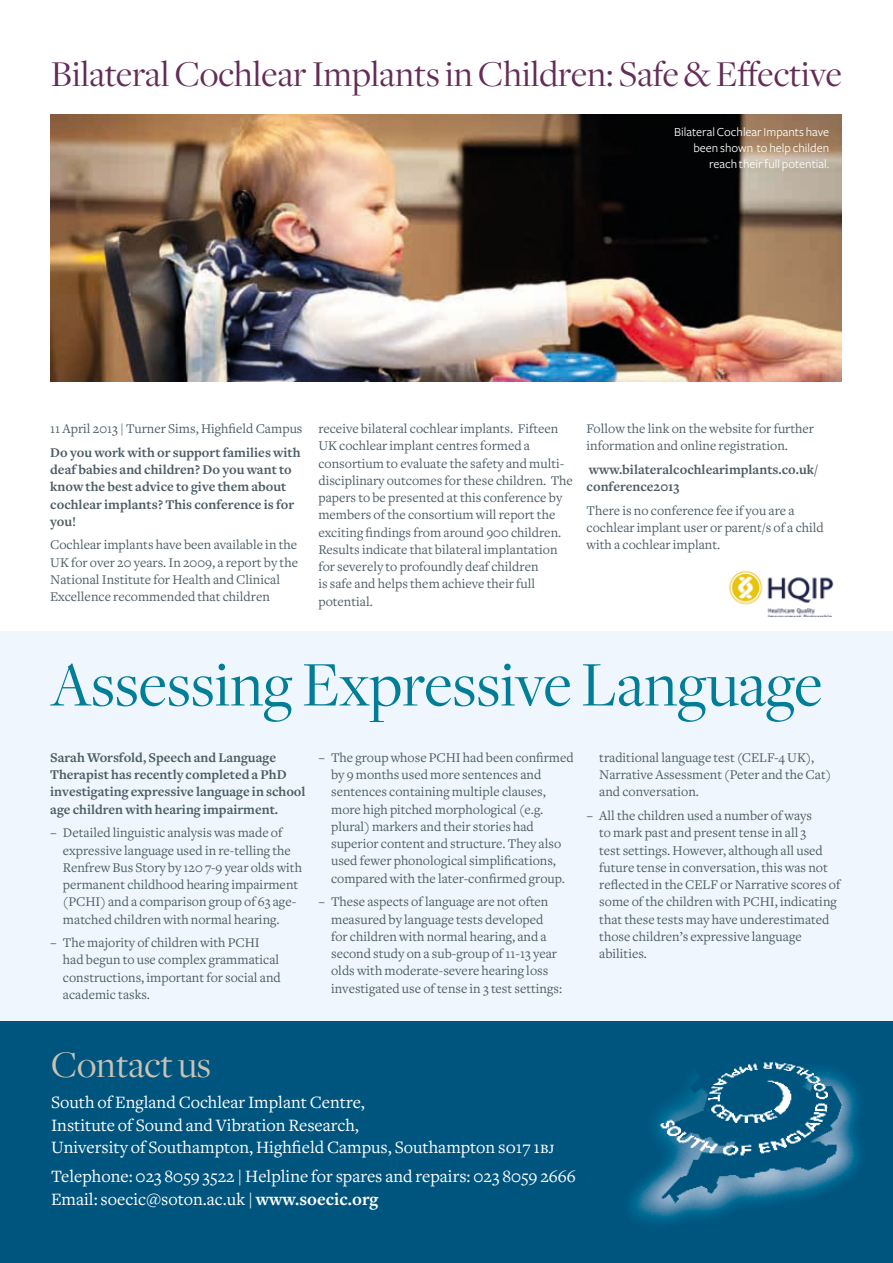
<style>
.page{position:relative;width:893px;height:1263px;background:#fff}
.page>*{position:absolute;margin:0;border:0;box-sizing:border-box;transform-origin:0 0}
.t1{font:65.85px "Freight Disp";color:#007e98}
.t2{font:39px "Freight Disp";color:#cac3b5}
.t3{font:37.8px "Freight Disp";color:#632d55}
.t4{font:18px/22.5px "Freight Text";color:#fff}
.t5{font:13.8px/17.2px "Freight Text";color:#4d5e68}
.t6{font:700 13.8px/17.2px "Freight Text";color:#4d5e68}
.t7{font:12.75px/15.8px "Freight Sans";color:#fff;text-align:right}
.s1{font-family:"Freight Text Book SC"}
.s2{font-weight:700}
</style>
<div class="page">
<img style="left:0;top:1020px;width:893px;height:243px">
<div style="left:0;top:631px;width:893px;height:389px;background:#eff6fd"></div>
<img style="left:728px;top:570px;width:106px;height:46px">
<img style="left:50px;top:114px;width:792px;height:267px">
<h3 class="t3" style="left:51px;top:54px;width:793px">Bilateral Cochlear Implants in Children: Safe &amp; Effective</h3>
<p class="t7" style="left:674px;top:125px;width:156px">Bilateral Cochlear Impants have been shown to help childen reach their full potential.</p>
<p class="t5" style="left:50px;top:420px;width:254px">11 April 2013 | Turner Sims, Highfield Campus</p>
<p class="t6" style="left:50px;top:444px;width:252px">Do you work with or support families with deaf babies and children? Do you want to know the best advice to give them about cochlear implants? This conference is for you!</p>
<p class="t5" style="left:50px;top:537px;width:249px">Cochlear implants have been available in the UK for over 20 years. In 2009, a report by the National Institute for Health and Clinical Excellence recommended that children</p>
<p class="t5" style="left:318px;top:420px;width:256px">receive bilateral cochlear implants. Fifteen UK cochlear implant centres formed a consortium to evaluate the safety and multi&shy;disciplinary outcomes for these children. The papers to be presented at this conference by members of the consortium will report the exciting findings from around 900 children.<br>Results indicate that bilateral implantation for severely to profoundly deaf children<br>is safe and helps them achieve their full potential.</p>
<p class="t5" style="left:587px;top:420px;width:229px">Follow the link on the website for further information and online registration.</p>
<p class="t6" style="left:587px;top:461px;width:233px">www.bilateralcochlearimplants.co.uk/ conference2013</p>
<p class="t5" style="left:587px;top:502px;width:239px">There is no conference fee if you are a cochlear implant user or parent/s of a child with a cochlear implant.</p>
<h1 class="t1" style="left:51px;top:649px;width:773px">Assessing Expressive Language</h1>
<p class="t6" style="left:50px;top:749px;width:257px">Sarah Worsfold, Speech and Language Therapist has recently completed a PhD investigating expressive language in school age children with hearing impairment.</p>
<p class="t5" style="left:63px;top:824px;width:241px;text-indent:-13px">− Detailed linguistic analysis was made of expressive language used in re-telling the Renfrew Bus Story by 120 7-9 year olds with permanent childhood hearing impairment (PCHI) and a comparison group of 63 age&shy;matched children with normal hearing.</p>
<p class="t5" style="left:63px;top:934px;width:219px;text-indent:-13px">− The majority of children with PCHI had begun to use complex grammatical constructions, important for social and academic tasks.</p>
<p class="t5" style="left:599px;top:749px;width:233px">traditional language test (CELF-4 UK),<br>Narrative Assessment (Peter and the Cat) and conversation.</p>
<p class="t5" style="left:599px;top:807px;width:243px;text-indent:-13px">− All the children used a number of ways<br>to mark past and present tense in all 3<br>test settings. However, although all used future tense in conversation, this was not reflected in the CELF or Narrative scores of some of the children with PCHI, indicating that these tests may have underestimated those children’s expressive language abilities.</p>
<p class="t5" style="left:331px;top:749px;width:244px;text-indent:-13px">− The group whose PCHI had been confirmed by 9 months used more sentences and sentences containing multiple clauses, more high pitched morphological (e.g. plural) markers and their stories had superior content and structure. They also used fewer phonological simplifications, compared with the later-confirmed group.</p>
<p class="t5" style="left:331px;top:893px;width:233px;text-indent:-13px">− These aspects of language are not often measured by language tests developed for children with normal hearing, and a second study on a sub-group of 11-13 year olds with moderate-severe hearing loss investigated use of tense in 3 test settings:</p>
<h2 class="t2" style="left:51px;top:1043px;width:162px">Contact us</h2>
<h3 class="t4" style="left:51px;top:1091px;width:505px">South of England Cochlear Implant Centre,<br>Institute of Sound and Vibration Research,<br>University of Southampton, Highfield Campus, Southampton <span class="s1">so</span>17 1<span class="s1">bj</span></h3>
<h3 class="t4" style="left:51px;top:1165px;width:526px">Telephone: 023 8059 3522 | Helpline for spares and repairs: 023 8059 2666<br>Email: soecic@soton.ac.uk | <span class="s2">www.soecic.org</span></h3>
</div>
